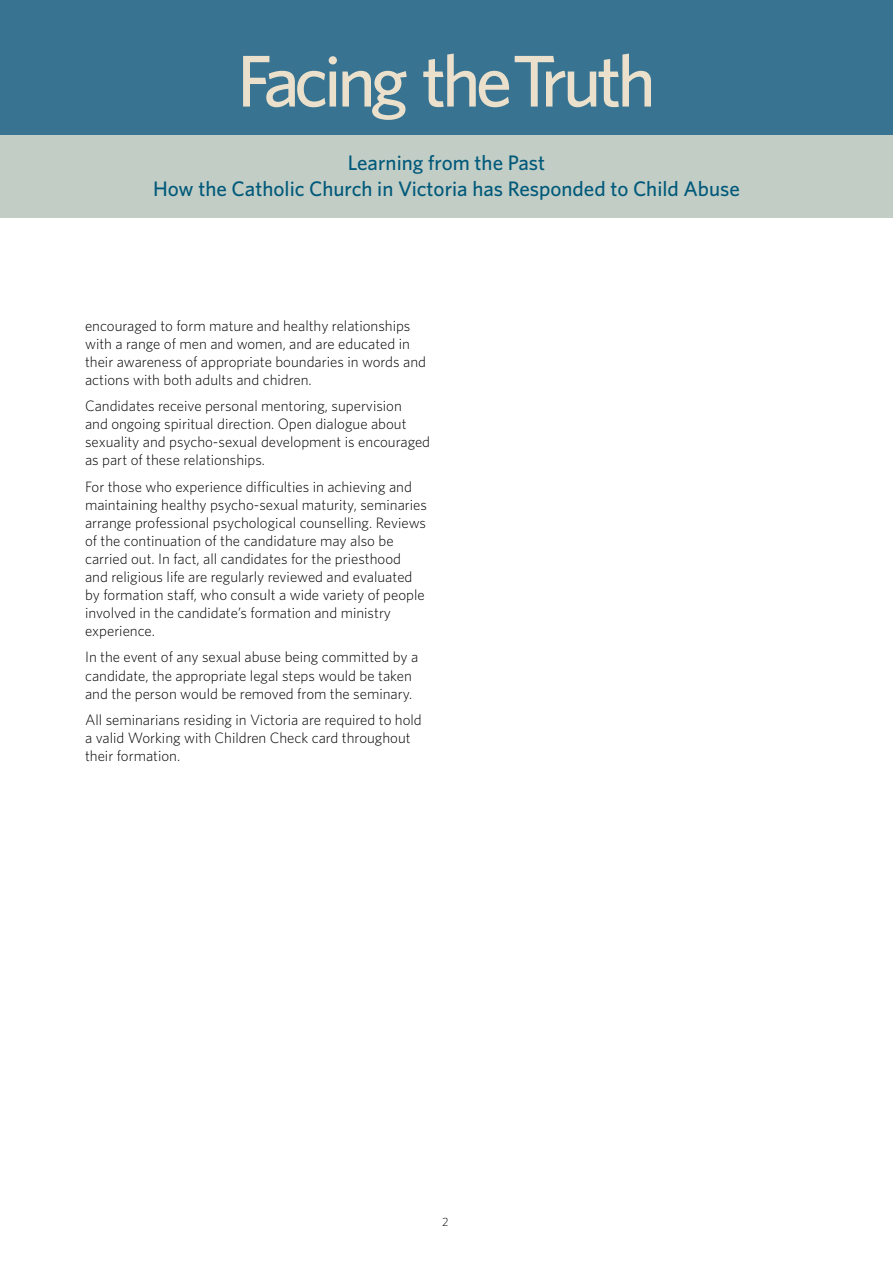
<style>
.page{position:relative;width:893px;height:1263px;background:#fff}
.page>*{position:absolute;margin:0;border:0;box-sizing:border-box;transform-origin:0 0}
.t1{font:500 73.35px "Whitney";letter-spacing:-.06em;color:#ebe0cb}
.t2{font:500 21px/26.2px "Whitney";color:#00597a;text-align:center}
.t3{font:300 15px/18px "Whitney";color:#000}
.t4{font:300 12px "Whitney";color:#000}
</style>
<div class="page">
<div style="left:0;top:0;width:893px;height:195px;background:#387492"></div>
<div style="left:0;top:135px;width:893px;height:83px;background:#c2cdc5"></div>
<h1 class="t1" style="left:237px;top:33px;width:420px">Facing the Truth</h1>
<h2 class="t2" style="left:153px;top:149px;width:588px">Learning from the Past<br>How the Catholic Church in Victoria has Responded to Child Abuse</h2>
<p class="t3" style="left:85px;top:316px;width:343px">encouraged to form mature and healthy relationships with a range of men and women, and are educated in their awareness of appropriate boundaries in words and actions with both adults and chidren.</p>
<p class="t3" style="left:85px;top:397px;width:347px">Candidates receive personal mentoring, supervision<br>and ongoing spiritual direction. Open dialogue about sexuality and psycho-sexual development is encouraged as part of these relationships.</p>
<p class="t3" style="left:85px;top:477px;width:343px">For those who experience difficulties in achieving and maintaining healthy psycho-sexual maturity, seminaries arrange professional psychological counselling. Reviews of the continuation of the candidature may also be carried out. In fact, all candidates for the priesthood and religious life are regularly reviewed and evaluated by formation staff, who consult a wide variety of people involved in the candidate’s formation and ministry experience.</p>
<p class="t3" style="left:85px;top:648px;width:335px">In the event of any sexual abuse being committed by a candidate, the appropriate legal steps would be taken and the person would be removed from the seminary.</p>
<p class="t3" style="left:85px;top:710px;width:338px">All seminarians residing in Victoria are required to hold a valid Working with Children Check card throughout their formation.</p>
<p class="t4" style="left:442px;top:1213px;width:8px">2</p>
</div>
